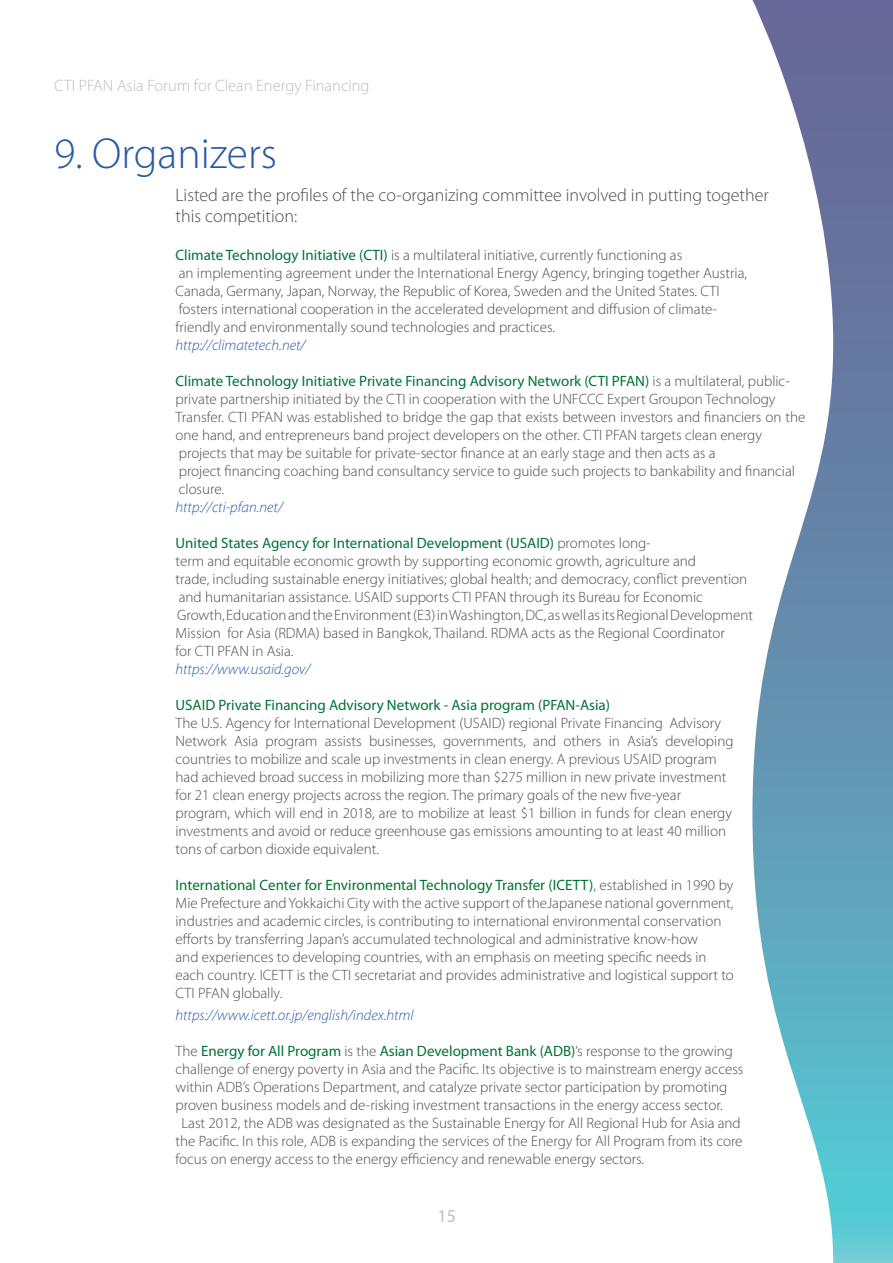
<style>
.page{position:relative;width:893px;height:1263px;background:#fff}
.page>*{position:absolute;margin:0;border:0;box-sizing:border-box;transform-origin:0 0}
.t1{font:300 43.5px "Myriad Pro";color:#265aa6}
.t2{font:300 18px/21.6px "Myriad Pro";color:#4c4c4c}
.t3{font:18px "Myriad Pro";color:#bcbebf}
.t4{font:300 16.5px "Myriad Pro";color:#bcbebf}
.t5{font:300 15px/18px "Myriad Pro";color:#4c4c4c}
.t6{font:15px "Myriad Pro";color:#007236}
.t7{font:italic 300 15px "Myriad Pro";color:#265aa6}
.s1{font-weight:400;color:#007236}
.s2{font-weight:300;color:#4c4c4c}
</style>
<div class="page">
<svg style="left:752px;top:0;width:141px;height:1263px"></svg>
<p class="t4" style="left:54px;top:76px;width:317px">CTI PFAN Asia Forum for Clean Energy Financing</p>
<h1 class="t1" style="left:54px;top:127px;width:225px">9. Organizers</h1>
<p class="t2" style="left:176px;top:184px;width:595px">Listed are the profiles of the co-organizing committee involved in putting together this competition:</p>
<p class="t5" style="left:176px;top:246px;width:573px"><span class="s1">Climate Technology Initiative (CTI)</span> is a multilateral initiative, currently functioning as<br>an implementing agreement under the International Energy Agency, bringing together Austria, Canada, Germany, Japan, Norway, the Republic of Korea, Sweden and the United States. CTI fosters international cooperation in the accelerated development and diffusion of climate‐ friendly and environmentally sound technologies and practices.</p>
<p class="t7" style="left:176px;top:336px;width:131px">http://climatetech.net/</p>
<p class="t5" style="left:176px;top:372px;width:631px"><span class="s1">Climate Technology Initiative Private Financing Advisory Network (CTI PFAN)</span> is a multilateral, public‐ private partnership initiated by the CTI in cooperation with the UNFCCC Expert Groupon Technology Transfer. CTI PFAN was established to bridge the gap that exists between investors and financiers on the one hand, and entrepreneurs band project developers on the other. CTI PFAN targets clean energy projects that may be suitable for private‐sector finance at an early stage and then acts as a<br>project financing coaching band consultancy service to guide such projects to bankability and financial closure.</p>
<p class="t7" style="left:176px;top:498px;width:109px">http://cti-pfan.net/</p>
<p class="t5" style="left:176px;top:534px;width:579px"><span class="s1">United States Agency for International Development (USAID)</span> promotes long‐<br>term and equitable economic growth by supporting economic growth, agriculture and<br>trade, including sustainable energy initiatives; global health; and democracy, conflict prevention and humanitarian assistance. USAID supports CTI PFAN through its Bureau for Economic<br>Growth, Education and the Environment (E3) in Washington, DC, as well as its Regional Development Mission for Asia (RDMA) based in Bangkok, Thailand. RDMA acts as the Regional Coordinator<br>for CTI PFAN in Asia.</p>
<p class="t7" style="left:176px;top:660px;width:136px">https://www.usaid.gov/</p>
<p class="t6" style="left:176px;top:696px;width:436px">USAID Private Financing Advisory Network - Asia program (PFAN-Asia)</p>
<p class="t5" style="left:176px;top:714px;width:560px">The U.S. Agency for International Development (USAID) regional Private Financing Advisory Network Asia program assists businesses, governments, and others in Asia’s developing countries to mobilize and scale up investments in clean energy. A previous USAID program had achieved broad success in mobilizing more than $275 million in new private investment for 21 clean energy projects across the region. The primary goals of the new five-year program, which will end in 2018, are to mobilize at least $1 billion in funds for clean energy investments and avoid or reduce greenhouse gas emissions amounting to at least 40 million tons of carbon dioxide equivalent.</p>
<p class="t5" style="left:176px;top:876px;width:560px"><span class="s1">International Center for Environmental Technology Transfer (ICETT)</span>, established in 1990 by Mie Prefecture and Yokkaichi City with the active support of theJapanese national government, industries and academic circles, is contributing to international environmental conservation efforts by transferring Japan’s accumulated technological and administrative know‐how<br>and experiences to developing countries, with an emphasis on meeting specific needs in each country. ICETT is the CTI secretariat and provides administrative and logistical support to CTI PFAN globally.</p>
<p class="t7" style="left:176px;top:1006px;width:240px">https://www.icett.or.jp/english/index.html</p>
<p class="t6" style="left:176px;top:1041px;width:559px"><span class="s2">The</span> Energy for All Program <span class="s2">is the</span> Asian Development Bank (ADB)<span class="s2">’s response to the growing</span></p>
<p class="t5" style="left:176px;top:1060px;width:569px">challenge of energy poverty in Asia and the Pacific. Its objective is to mainstream energy access</p>
<p class="t5" style="left:176px;top:1078px;width:553px">within ADB’s Operations Department, and catalyze private sector participation by promoting</p>
<p class="t5" style="left:176px;top:1096px;width:549px">proven business models and de-risking investment transactions in the energy access sector.</p>
<p class="t5" style="left:181px;top:1114px;width:561px">Last 2012, the ADB was designated as the Sustainable Energy for All Regional Hub for Asia and</p>
<p class="t5" style="left:176px;top:1132px;width:568px">the Pacific. In this role, ADB is expanding the services of the Energy for All Program from its core</p>
<p class="t5" style="left:176px;top:1150px;width:470px">focus on energy access to the energy efficiency and renewable energy sectors.</p>
<p class="t3" style="left:437px;top:1205px;width:20px">15</p>
</div>
